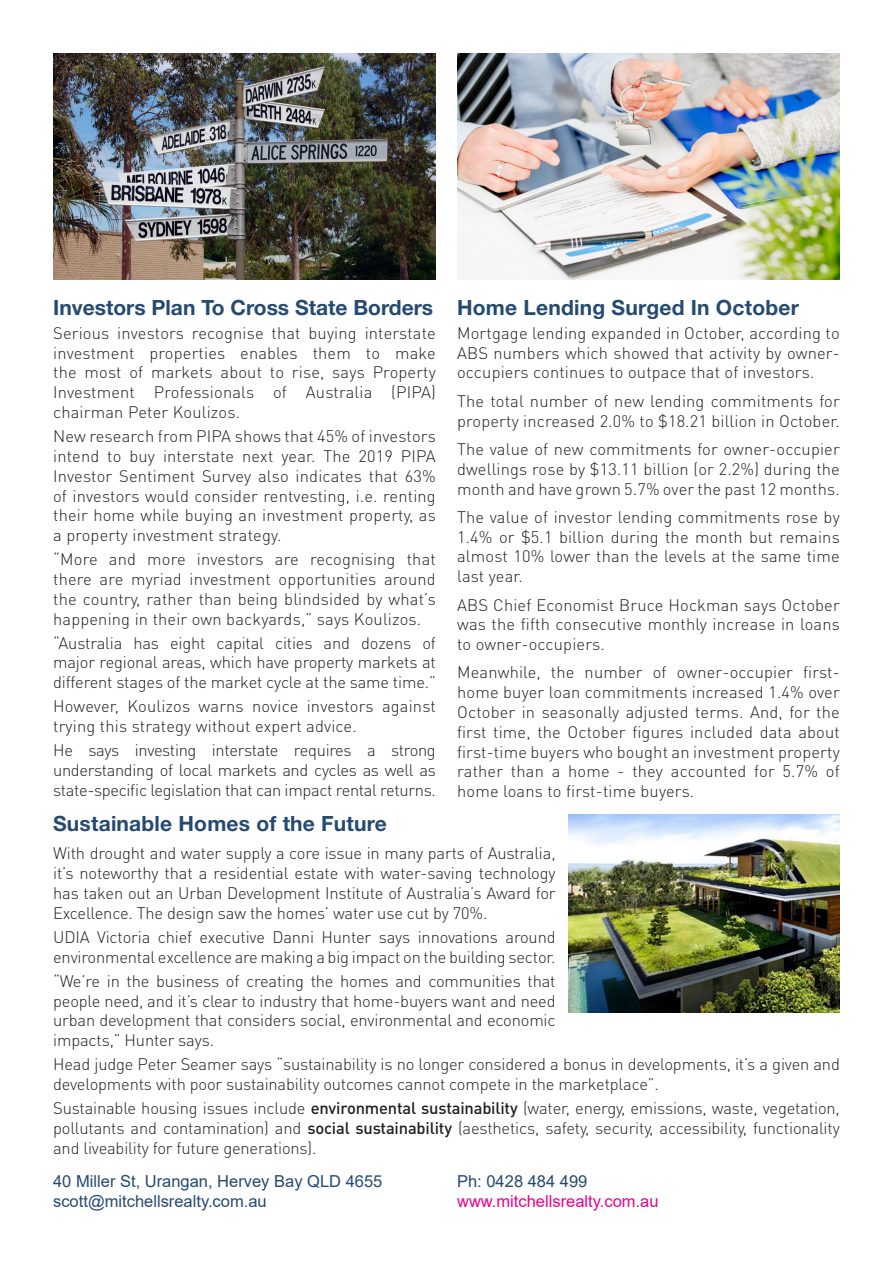
<style>
.page{position:relative;width:893px;height:1263px;background:#fff}
.page>*{position:absolute;margin:0;border:0;box-sizing:border-box;transform-origin:0 0}
.small_sub_header{font:700 21px "Helvetica Neue";letter-spacing:.01em;color:#254a72}
.Body_Copy{font:300 16.5px/19.8px "DIN Pro";letter-spacing:-.01em;color:#231f20;text-align:justify}
.Body_Copy-2{font:300 16.5px/19.8px "DIN Pro";letter-spacing:.01em;color:#231f20}
.reaching_out_contact{font:16.5px "Arial";color:#254a72}
.reaching_out_contact-2{font:16.5px "Arial";color:#ed008c}
.s1{font-weight:500}
</style>
<div class="page">
<img style="left:568px;top:814px;width:272px;height:198px">
<img style="left:53px;top:53px;width:383px;height:226px">
<img style="left:457px;top:53px;width:383px;height:226px">
<p class="small_sub_header" style="left:53px;top:294px;width:382px">Investors Plan To Cross State Borders</p>
<p class="Body_Copy" style="left:53px;top:322px;width:384px">Serious investors recognise that buying interstate investment properties enables them to make the most of markets about to rise, says Property Investment Professionals of Australia (PIPA) chairman Peter Koulizos.</p>
<p class="Body_Copy" style="left:53px;top:426px;width:384px">New research from PIPA shows that 45% of investors intend to buy interstate next year. The 2019 PIPA Investor Sentiment Survey also indicates that 63% of investors would consider rentvesting, i.e. renting their home while buying an investment property, as a property investment strategy.</p>
<p class="Body_Copy" style="left:53px;top:549px;width:384px">“More and more investors are recognising that there are myriad investment opportunities around the country, rather than being blindsided by what’s happening in their own backyards,” says Koulizos.</p>
<p class="Body_Copy" style="left:53px;top:632px;width:384px">“Australia has eight capital cities and dozens of major regional areas, which have property markets at different stages of the market cycle at the same time.”</p>
<p class="Body_Copy-2" style="left:53px;top:696px;width:384px">However, Koulizos warns novice investors against trying this strategy without expert advice.</p>
<p class="Body_Copy" style="left:53px;top:740px;width:384px">He says investing interstate requires a strong understanding of local markets and cycles as well as state-specific legislation that can impact rental returns.</p>
<p class="small_sub_header" style="left:457px;top:294px;width:343px">Home Lending Surged In October</p>
<p class="Body_Copy" style="left:457px;top:322px;width:384px">Mortgage lending expanded in October, according to ABS numbers which showed that activity by owner&shy;occupiers continues to outpace that of investors.</p>
<p class="Body_Copy-2" style="left:457px;top:390px;width:384px">The total number of new lending commitments for property increased 2.0% to $18.21 billion in October.</p>
<p class="Body_Copy" style="left:457px;top:438px;width:384px">The value of new commitments for owner-occupier dwellings rose by $13.11 billion (or 2.2%) during the month and have grown 5.7% over the past 12 months.</p>
<p class="Body_Copy" style="left:457px;top:506px;width:384px">The value of investor lending commitments rose by 1.4% or $5.1 billion during the month but remains almost 10% lower than the levels at the same time last year.</p>
<p class="Body_Copy" style="left:457px;top:594px;width:384px">ABS Chief Economist Bruce Hockman says October was the fifth consecutive monthly increase in loans to owner-occupiers.</p>
<p class="Body_Copy" style="left:457px;top:662px;width:384px">Meanwhile, the number of owner-occupier first&shy;home buyer loan commitments increased 1.4% over October in seasonally adjusted terms. And, for the first time, the October figures included data about first-time buyers who bought an investment property rather than a home - they accounted for 5.7% of home loans to first-time buyers.</p>
<p class="small_sub_header" style="left:53px;top:811px;width:335px">Sustainable Homes of the Future</p>
<p class="Body_Copy" style="left:53px;top:843px;width:504px">With drought and water supply a core issue in many parts of Australia, it’s noteworthy that a residential estate with water-saving technology has taken out an Urban Development Institute of Australia’s Award for Excellence. The design saw the homes’ water use cut by 70%.</p>
<p class="Body_Copy" style="left:53px;top:926px;width:504px">UDIA Victoria chief executive Danni Hunter says innovations around environmental excellence are making a big impact on the building sector.</p>
<p class="Body_Copy" style="left:53px;top:970px;width:504px">“We’re in the business of creating the homes and communities that people need, and it’s clear to industry that home-buyers want and need urban development that considers social, environmental and economic impacts,” Hunter says.</p>
<p class="Body_Copy" style="left:53px;top:1054px;width:788px">Head judge Peter Seamer says “sustainability is no longer considered a bonus in developments, it’s a given and developments with poor sustainability outcomes cannot compete in the marketplace”.</p>
<p class="Body_Copy" style="left:53px;top:1097px;width:788px">Sustainable housing issues include <span class="s1">environmental sustainability</span> (water, energy, emissions, waste, vegetation, pollutants and contamination) and <span class="s1">social sustainability</span> (aesthetics, safety, security, accessibility, functionality and liveability for future generations).</p>
<p class="reaching_out_contact" style="left:53px;top:1170px;width:331px">40 Miller St, Urangan, Hervey Bay QLD 4655</p>
<p class="reaching_out_contact" style="left:53px;top:1190px;width:215px">scott@mitchellsrealty.com.au</p>
<p class="reaching_out_contact" style="left:457px;top:1170px;width:132px">Ph: 0428 484 499</p>
<p class="reaching_out_contact-2" style="left:457px;top:1190px;width:203px">www.mitchellsrealty.com.au</p>
</div>
